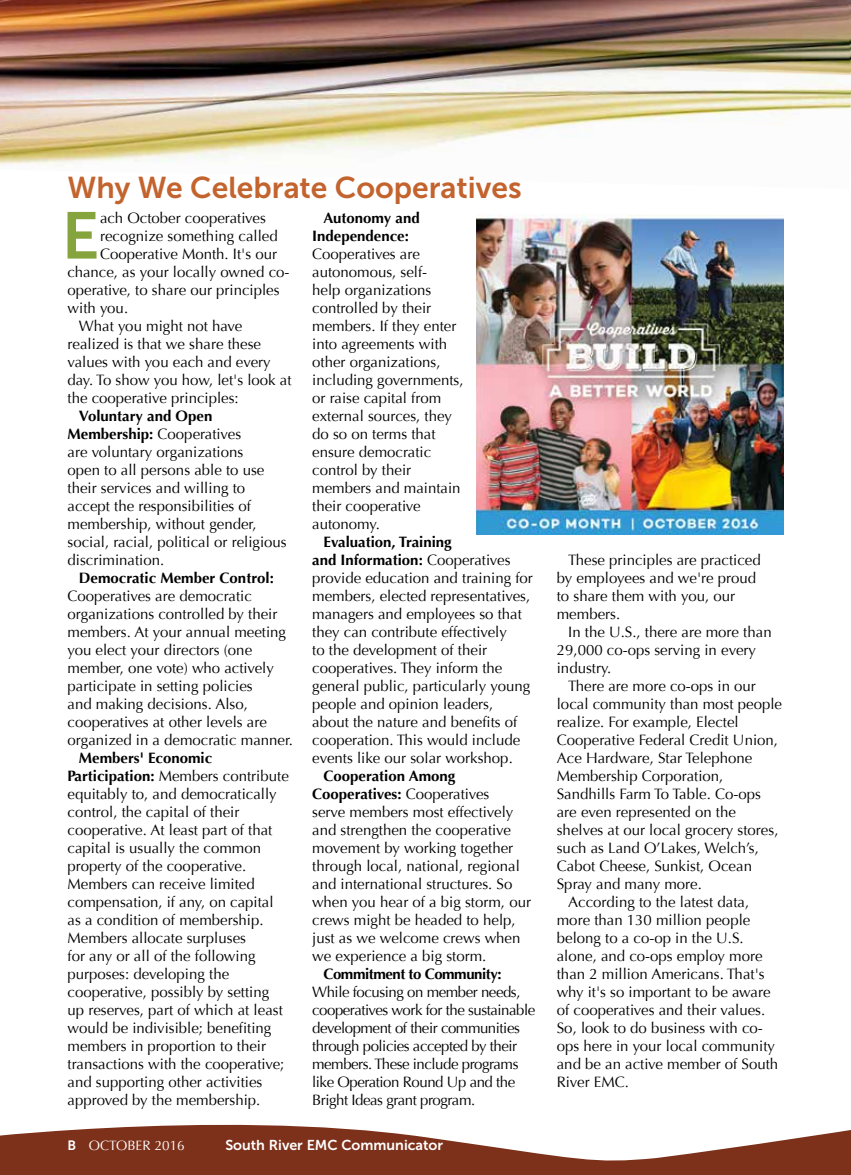
<style>
.page{position:relative;width:851px;height:1175px;background:#fff}
.page>*{position:absolute;margin:0;border:0;box-sizing:border-box;transform-origin:0 0}
.t1{font:65.7px "Museo Sans 700";color:#86a43d}
.t2{font:30px "Museo Sans 700";color:#c3632d}
.t3{font:15px/18px "Optima";color:#000}
.t4{font:15px/18px "Optima";letter-spacing:-.03em;color:#000}
.t5{font:700 15px/18px "Optima";color:#000}
.t6{font:700 15px "Optima";letter-spacing:-.03em;color:#000}
.t7{font:14.25px "Museo Sans 700";color:#fff}
.t8{font:13.5px "Optima";color:#fff}
.s1{font-weight:700}
.s2{font-family:"Museo Sans 700"}
</style>
<div class="page">
<svg style="left:0;top:1124px;width:850px;height:50px;fill:#7e311a"></svg>
<img style="left:0;top:0;width:847px;height:166px">
<img style="left:847px;top:0;width:3px;height:109px">
<img style="left:476px;top:214px;width:307px;height:321px">
<h2 class="t2" style="left:68px;top:171px;width:455px">Why We Celebrate Cooperatives</h2>
<h1 class="t1" style="left:62px;top:199px;width:39px">E</h1>
<p class="t3" style="left:100px;top:209px;width:167px">ach October cooperatives</p>
<p class="t5" style="left:312px;top:209px;width:109px;text-indent:11px">Autonomy and<br>Independence:</p>
<p class="t3" style="left:312px;top:245px;width:153px">Cooperatives are autonomous, self-<br>help organizations controlled by their members. If they enter into agreements with other organizations, including governments, or raise capital from external sources, they do so on terms that ensure democratic control by their members and maintain their cooperative autonomy.</p>
<p class="t3" style="left:312px;top:533px;width:222px;text-indent:11px"><span class="s1">Evaluation, Training<br>and Information:</span> Cooperatives provide education and training for members, elected representatives, managers and employees so that they can contribute effectively<br>to the development of their cooperatives. They inform the general public, particularly young people and opinion leaders, about the nature and benefits of cooperation. This would include events like our solar workshop.</p>
<p class="t3" style="left:312px;top:767px;width:220px;text-indent:11px"><span class="s1">Cooperation Among<br>Cooperatives:</span> Cooperatives<br>serve members most effectively and strengthen the cooperative movement by working together through local, national, regional and international structures. So when you hear of a big storm, our crews might be headed to help, just as we welcome crews when we experience a big storm.</p>
<p class="t6" style="left:323px;top:965px;width:180px">Commitment to Community:</p>
<p class="t4" style="left:312px;top:983px;width:225px">While focusing on member needs, cooperatives work for the sustainable development of their communities through policies accepted by their members. These include programs like Operation Round Up and the Bright Ideas grant program.</p>
<p class="t3" style="left:100px;top:227px;width:179px">recognize something called</p>
<p class="t3" style="left:100px;top:245px;width:178px">Cooperative Month. It's our</p>
<p class="t3" style="left:67px;top:263px;width:223px">chance, as your locally owned co-</p>
<p class="t3" style="left:67px;top:281px;width:213px">operative, to share our principles</p>
<p class="t3" style="left:67px;top:299px;width:62px">with you.</p>
<p class="t3" style="left:79px;top:317px;width:165px">What you might not have</p>
<p class="t3" style="left:67px;top:335px;width:195px">realized is that we share these</p>
<p class="t3" style="left:67px;top:353px;width:205px">values with you each and every</p>
<p class="t3" style="left:67px;top:371px;width:225px">day. To show you how, let's look at</p>
<p class="t3" style="left:67px;top:389px;width:173px">the cooperative principles:</p>
<p class="t3" style="left:67px;top:407px;width:221px;text-indent:11px"><span class="s1">Voluntary and Open<br>Membership:</span> Cooperatives<br>are voluntary organizations<br>open to all persons able to use their services and willing to accept the responsibilities of membership, without gender, social, racial, political or religious discrimination.</p>
<p class="t5" style="left:79px;top:569px;width:196px">Democratic Member Control:</p>
<p class="t3" style="left:67px;top:587px;width:227px">Cooperatives are democratic organizations controlled by their members. At your annual meeting you elect your directors (one member, one vote) who actively participate in setting policies<br>and making decisions. Also, cooperatives at other levels are organized in a democratic manner.</p>
<p class="t3" style="left:67px;top:749px;width:223px;text-indent:11px"><span class="s1">Members' Economic<br>Participation:</span> Members contribute equitably to, and democratically control, the capital of their cooperative. At least part of that capital is usually the common property of the cooperative.<br>Members can receive limited compensation, if any, on capital as a condition of membership.<br>Members allocate surpluses<br>for any or all of the following purposes: developing the cooperative, possibly by setting up reserves, part of which at least would be indivisible; benefiting members in proportion to their transactions with the cooperative; and supporting other activities approved by the membership.</p>
<p class="t8" style="left:67px;top:1137px;width:119px"><span class="s2">B</span> OCTOBER 2016</p>
<p class="t7" style="left:225px;top:1136px;width:219px">South River EMC Communicator</p>
<p class="t3" style="left:556px;top:551px;width:205px;text-indent:11px">These principles are practiced by employees and we're proud to share them with you, our members.</p>
<p class="t3" style="left:556px;top:623px;width:216px;text-indent:11px">In the U.S., there are more than<br>29,000 co-ops serving in every industry.</p>
<p class="t3" style="left:568px;top:677px;width:189px">There are more co-ops in our</p>
<p class="t3" style="left:556px;top:695px;width:227px">local community than most people</p>
<p class="t3" style="left:556px;top:713px;width:183px">realize. For example, Electel</p>
<p class="t3" style="left:556px;top:731px;width:223px">Cooperative Federal Credit Union,</p>
<p class="t3" style="left:556px;top:749px;width:197px">Ace Hardware, Star Telephone</p>
<p class="t3" style="left:556px;top:767px;width:168px">Membership Corporation,</p>
<p class="t3" style="left:556px;top:785px;width:206px">Sandhills Farm To Table. Co-ops</p>
<p class="t3" style="left:556px;top:803px;width:181px">are even represented on the</p>
<p class="t3" style="left:556px;top:821px;width:223px">shelves at our local grocery stores,</p>
<p class="t3" style="left:556px;top:839px;width:204px">such as Land O’Lakes, Welch’s,</p>
<p class="t3" style="left:556px;top:857px;width:197px">Cabot Cheese, Sunkist, Ocean</p>
<p class="t3" style="left:556px;top:875px;width:146px">Spray and many more.</p>
<p class="t3" style="left:568px;top:893px;width:182px">According to the latest data,</p>
<p class="t3" style="left:556px;top:911px;width:195px">more than 130 million people</p>
<p class="t3" style="left:556px;top:929px;width:188px">belong to a co-op in the U.S.</p>
<p class="t3" style="left:556px;top:947px;width:207px">alone, and co-ops employ more</p>
<p class="t3" style="left:556px;top:965px;width:209px">than 2 million Americans. That's</p>
<p class="t3" style="left:556px;top:983px;width:215px">why it's so important to be aware</p>
<p class="t3" style="left:556px;top:1001px;width:210px">of cooperatives and their values.</p>
<p class="t3" style="left:556px;top:1019px;width:207px">So, look to do business with co-</p>
<p class="t3" style="left:556px;top:1037px;width:220px">ops here in your local community</p>
<p class="t3" style="left:556px;top:1055px;width:223px">and be an active member of South</p>
<p class="t3" style="left:556px;top:1073px;width:74px">River EMC.</p>
</div>
